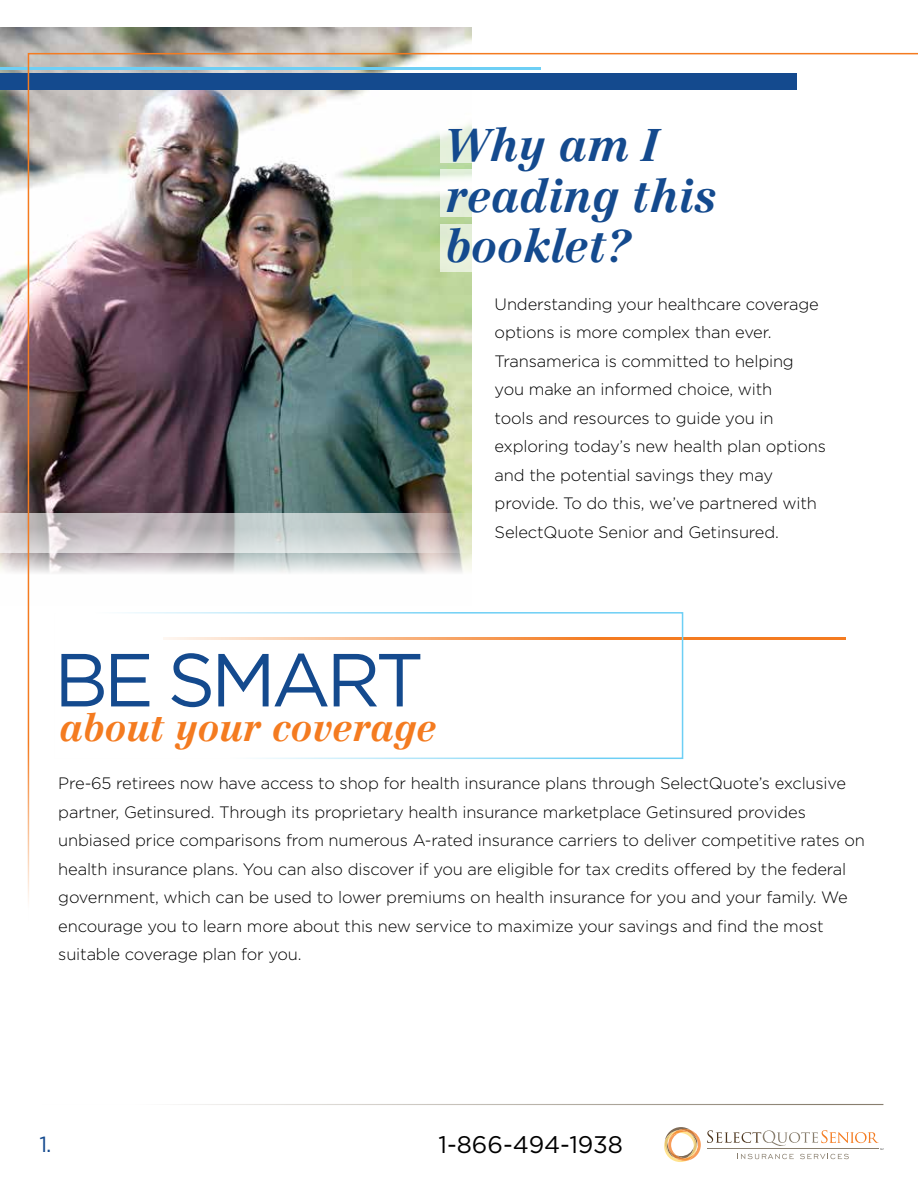
<style>
.page{position:relative;width:918px;height:1188px;background:#fff}
.page>*{position:absolute;margin:0;border:0;box-sizing:border-box;transform-origin:0 0}
.t1{font:75px "Gotham";letter-spacing:-.06em;color:#144a8e}
.t2{font:italic 700 45px/50.4px "Centennial";color:#144a8e}
.t3{font:italic 700 37.5px "Centennial";color:#f47b20}
.t4{font:24px "Gotham";color:#000}
.t5{font:21.9px "Gotham";color:#144a8e}
.t6{font:300 16.5px/28.5px "Gotham";letter-spacing:-.01em;color:#000}
</style>
<div class="page">
<hr style="left:41px;top:1104px;width:842px;height:1px;background:#887e6e">
<svg style="left:707px;top:1130px;width:176px;height:29px"></svg>
<svg style="left:664px;top:1127px;width:37px;height:35px"></svg>
<img style="left:0;top:27px;width:472px;height:545px">
<svg style="left:0;top:513px;width:27px;height:40px"></svg>
<div style="left:0;top:73px;width:796px;height:17px;background:#144a8e"></div>
<hr style="left:0;top:67px;width:541px;height:3px;background:#6dcff5">
<img style="left:27px;top:52px;width:891px;height:851px">
<h2 class="t2" style="left:446px;top:120px;width:272px">Why am I reading this booklet?</h2>
<h1 class="t1" style="left:54px;top:632px;width:372px">BE SMART</h1>
<h3 class="t3" style="left:60px;top:705px;width:379px">about your coverage</h3>
<p class="t6" style="left:495px;top:289px;width:333px">Understanding your healthcare coverage options is more complex than ever.<br>Transamerica is committed to helping you make an informed choice, with<br>tools and resources to guide you in exploring today’s new health plan options and the potential savings they may provide. To do this, we’ve partnered with SelectQuote Senior and Getinsured.</p>
<p class="t6" style="left:58px;top:769px;width:808px">Pre-65 retirees now have access to shop for health insurance plans through SelectQuote’s exclusive partner, Getinsured. Through its proprietary health insurance marketplace Getinsured provides unbiased price comparisons from numerous A-rated insurance carriers to deliver competitive rates on health insurance plans. You can also discover if you are eligible for tax credits offered by the federal government, which can be used to lower premiums on health insurance for you and your family. We encourage you to learn more about this new service to maximize your savings and find the most suitable coverage plan for you.</p>
<h3 class="t5" style="left:40px;top:1130px;width:13px">1.</h3>
<h3 class="t4" style="left:438px;top:1129px;width:186px">1-866-494-1938</h3>
</div>
